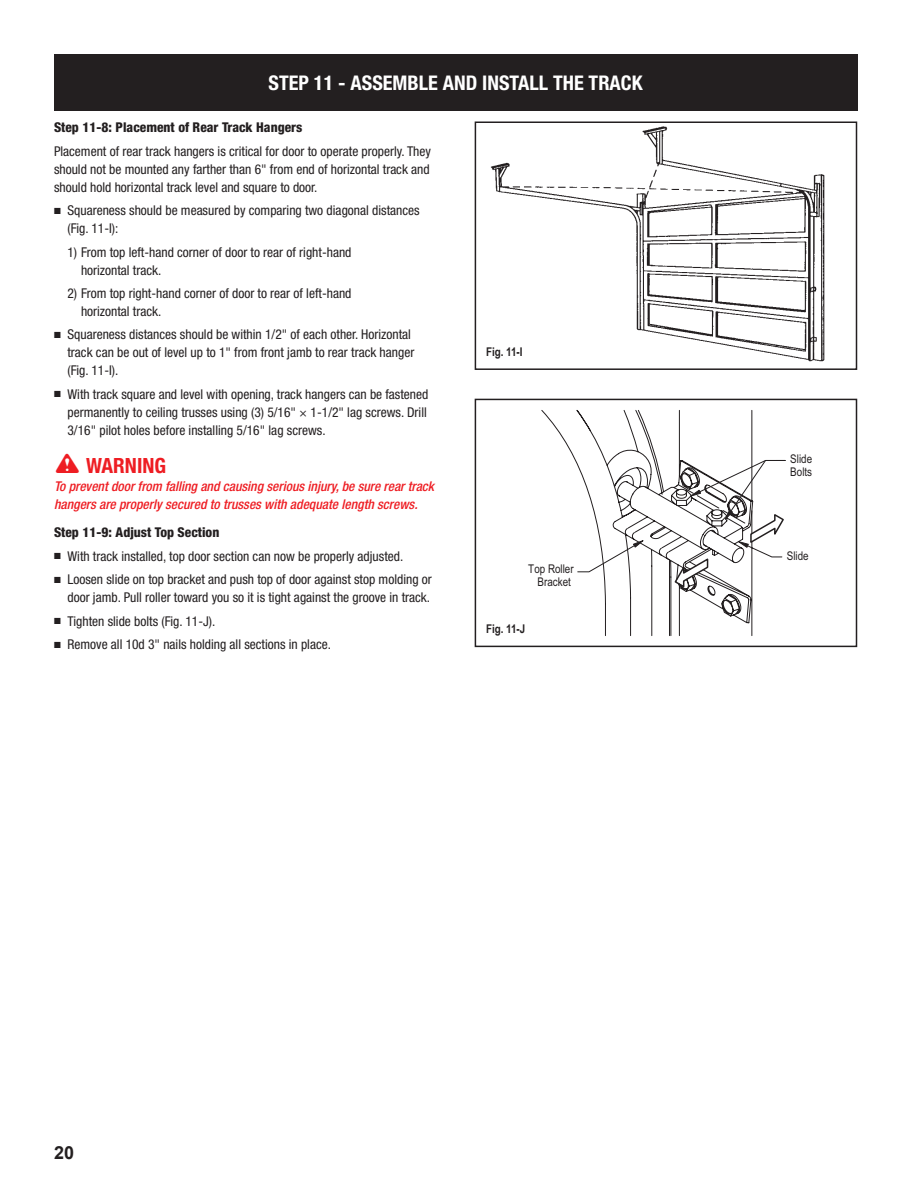
<style>
.page{position:relative;width:918px;height:1188px;background:#fff}
.page>*{position:absolute;margin:0;border:0;box-sizing:border-box;transform-origin:0 0}
.t1{font:700 condensed 21px "Helvetica Neue";color:#ee1d23}
.t2{font:700 condensed 20.25px "Helvetica Neue";color:#fff}
.t3{font:700 18px "Arial";color:#231f20}
.t4{font:condensed 13.5px/18px "Helvetica Neue";color:#231f20}
.t5{font:italic 500 condensed 13.5px/18px "Helvetica Neue";color:#ee1d23}
.t6{font:800 condensed 13.5px "Helvetica Neue";color:#231f20}
.t7{font:700 12px "Arial Narrow";color:#231f20}
.t8{font:12px/12.8px "Arial Narrow";color:#231f20;text-align:center}
.s1{font-family:"GDWARNING";font-weight:400;font-stretch:normal;font-size:27px}
</style>
<div class="page">
<svg style="left:541px;top:410px;width:242px;height:226px"></svg>
<svg style="left:577px;top:460px;width:209px;height:129px"></svg>
<div style="left:475px;top:399px;width:382px;height:248px;border:2px solid #231f20"></div>
<img style="left:490px;top:126px;width:335px;height:236px">
<div style="left:483px;top:321px;width:71px;height:42px;background:#fff"></div>
<div style="left:475px;top:122px;width:382px;height:248px;border:2px solid #231f20"></div>
<div style="left:54px;top:54px;width:803px;height:56px;background:#231f20"></div>
<h2 class="t2" style="left:269px;top:71px;width:375px">STEP 11 - ASSEMBLE AND INSTALL THE TRACK</h2>
<p class="t6" style="left:54px;top:119px;width:250px">Step 11-8: Placement of Rear Track Hangers</p>
<p class="t4" style="left:54px;top:142px;width:379px;text-align:justify">Placement of rear track hangers is critical for door to operate properly. They should not be mounted any farther than 6" from end of horizontal track and should hold horizontal track level and square to door.</p>
<p class="t4" style="left:68px;top:201px;width:354px;text-indent:-13px">■ Squareness should be measured by comparing two diagonal distances (Fig. 11-I):</p>
<p class="t4" style="left:81px;top:243px;width:272px;text-indent:-14px">1) From top left-hand corner of door to rear of right-hand horizontal track.</p>
<p class="t4" style="left:81px;top:284px;width:272px;text-indent:-14px">2) From top right-hand corner of door to rear of left-hand horizontal track.</p>
<p class="t4" style="left:68px;top:326px;width:348px;text-indent:-13px">■ Squareness distances should be within 1/2" of each other. Horizontal track can be out of level up to 1" from front jamb to rear track hanger (Fig. 11-I).</p>
<p class="t4" style="left:68px;top:385px;width:362px;text-align:justify;text-indent:-13px">■ With track square and level with opening, track hangers can be fastened permanently to ceiling trusses using (3) 5/16" × 1-1/2" lag screws. Drill 3/16" pilot holes before installing 5/16" lag screws.</p>
<h1 class="t1" style="left:54px;top:452px;width:114px"><span class="s1">!</span> WARNING</h1>
<p class="t5" style="left:54px;top:477px;width:382px">To prevent door from falling and causing serious injury, be sure rear track hangers are properly secured to trusses with adequate length screws.</p>
<p class="t6" style="left:54px;top:524px;width:167px">Step 11-9: Adjust Top Section</p>
<p class="t4" style="left:54px;top:547px;width:351px">■ With track installed, top door section can now be properly adjusted.</p>
<p class="t4" style="left:54px;top:570px;width:379px;text-align:right">■ Loosen slide on top bracket and push top of door against stop molding or door jamb. Pull roller toward you so it is tight against the groove in track.</p>
<p class="t4" style="left:54px;top:612px;width:163px">■ Tighten slide bolts (Fig. 11-J).</p>
<p class="t4" style="left:54px;top:635px;width:279px">■ Remove all 10d 3" nails holding all sections in place.</p>
<p class="t7" style="left:486px;top:343px;width:38px">Fig. 11-I</p>
<p class="t7" style="left:489px;top:345px;width:39px">Fig. 11-I</p>
<p class="t8" style="left:528px;top:563px;width:47px">Top Roller<br>Bracket</p>
<p class="t7" style="left:486px;top:619px;width:41px">Fig. 11-J</p>
<p class="t7" style="left:489px;top:622px;width:41px">Fig. 11-J</p>
<p class="t8" style="left:790px;top:452px;width:23px;text-align:left">Slide<br>Bolts</p>
<p class="t8" style="left:787px;top:549px;width:23px">Slide</p>
<h3 class="t3" style="left:54px;top:1141px;width:22px">20</h3>
</div>
